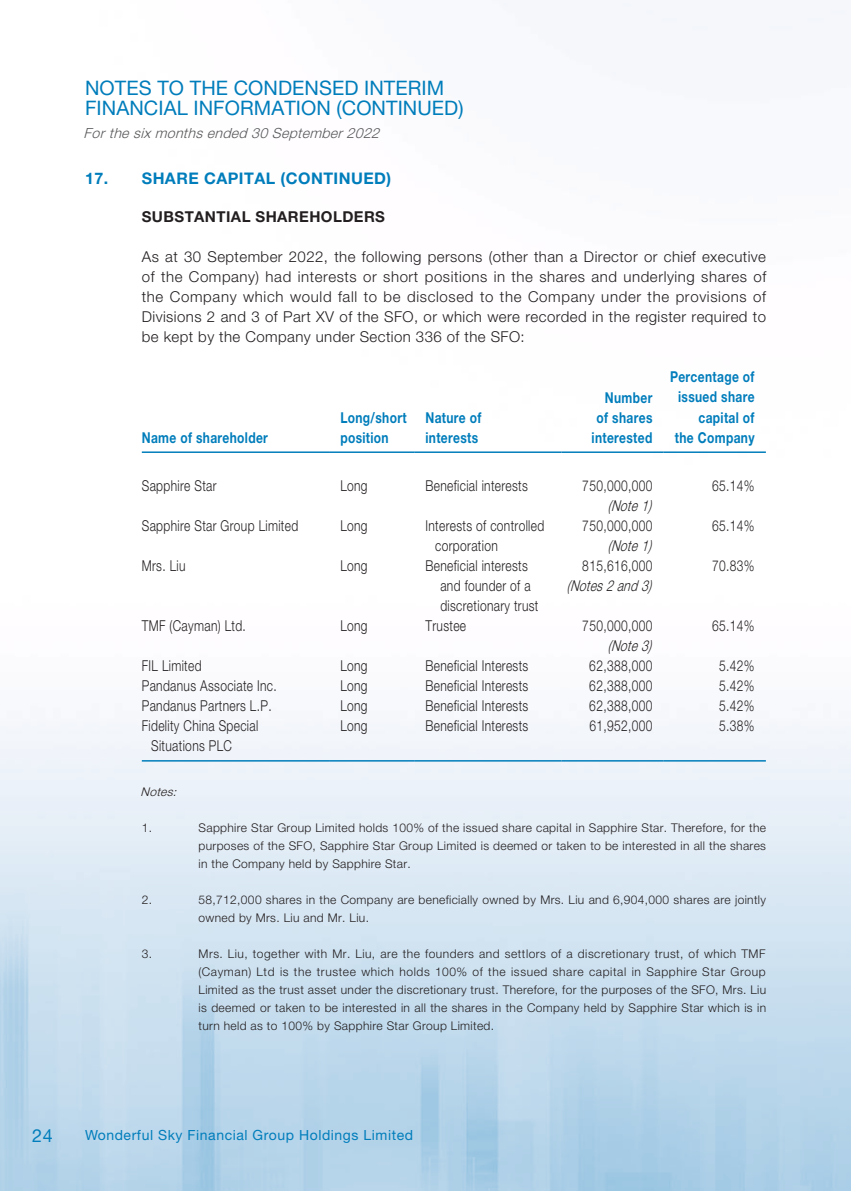
<style>
.page{position:relative;width:851px;height:1191px;background:#fff}
.page>*{position:absolute;margin:0;border:0;box-sizing:border-box;transform-origin:0 0}
.t1{font:20px/20px "Helvetica Neue LT Std";letter-spacing:.005em;color:#007dbb}
.t2{font:18px "Helvetica Neue LT Std";color:#007dbb}
.t3{font:700 16px "Helvetica Neue LT Std";letter-spacing:.03em;color:#007dbb}
.t4{font:300 15px/20px "Helvetica Neue LT Std";letter-spacing:.03em;color:#231f20;scale:.8 1}
.t5{font:300 15px/20px "Helvetica Neue LT Std";letter-spacing:.03em;color:#231f20;text-align:justify}
.t6{font:700 15px/20px "Helvetica Neue LT Std";letter-spacing:.03em;color:#007dbb;scale:.8 1}
.t7{font:italic 300 15px "Helvetica Neue LT Std";color:#231f20;scale:.8 1}
.t8{font:700 15px "Helvetica Neue LT Std";letter-spacing:.03em;color:#231f20}
.t9{font:14px "Helvetica Neue LT Std";letter-spacing:.04em;color:#007dbb}
.t10{font:italic 300 14px "Helvetica Neue LT Std";color:#57585a}
.t11{font:300 12px/18px "Helvetica Neue LT Std";letter-spacing:.03em;color:#231f20;text-align:justify}
.t12{font:italic 300 12px "Helvetica Neue LT Std";color:#231f20}
</style>
<div class="page">
<img style="left:0;top:3px;width:850px;height:1188px">
<hr style="left:142px;top:451px;width:187px;height:2px;background:#007dbb">
<hr style="left:329px;top:451px;width:85px;height:2px;background:#007dbb">
<hr style="left:414px;top:451px;width:147px;height:2px;background:#007dbb">
<hr style="left:561px;top:451px;width:102px;height:2px;background:#007dbb">
<hr style="left:663px;top:451px;width:102px;height:2px;background:#007dbb">
<hr style="left:142px;top:760px;width:187px;height:1px;background:#007dbb">
<hr style="left:329px;top:760px;width:85px;height:1px;background:#007dbb">
<hr style="left:414px;top:760px;width:147px;height:1px;background:#007dbb">
<hr style="left:561px;top:760px;width:102px;height:1px;background:#007dbb">
<hr style="left:663px;top:760px;width:102px;height:1px;background:#007dbb">
<h1 class="t1" style="left:85px;top:77px;width:380px">NOTES TO THE CONDENSED INTERIM<br>FINANCIAL INFORMATION (CONTINUED)</h1>
<p class="t10" style="left:84px;top:124px;width:301px">Forthe sixmonthsended 30 September2022</p>
<h3 class="t3" style="left:85px;top:169px;width:307px">17. SHARE CAPITAL (CONTINUED)</h3>
<p class="t8" style="left:142px;top:208px;width:245px">SUBSTANTIAL SHAREHOLDERS</p>
<p class="t5" style="left:142px;top:247px;width:625px">As at 30 September 2022, the following persons (other than a Director or chief executive of the Company) had interests or short positions in the shares and underlying shares of the Company which would fall to be disclosed to the Company under the provisions of Divisions 2 and 3 of Part XV of the SFO, or which were recorded in the register required to be kept by the Company under Section 336 of the SFO:</p>
<p class="t6" style="left:142px;top:427px;width:159px">Name of shareholder</p>
<p class="t6" style="left:340px;top:407px;width:84px">Long/short position</p>
<p class="t6" style="left:425px;top:407px;width:72px">Nature of interests</p>
<p class="t6" style="left:591px;top:387px;width:77px;text-align:right">Number of shares interested</p>
<p class="t4" style="left:142px;top:475px;width:95px">Sapphire Star</p>
<p class="t4" style="left:340px;top:475px;width:36px">Long</p>
<p class="t4" style="left:425px;top:475px;width:129px">Beneficial interests</p>
<p class="t4" style="left:582px;top:475px;width:89px">750,000,000</p>
<p class="t7" style="left:607px;top:496px;width:57px">(Note1)</p>
<p class="t4" style="left:142px;top:515px;width:197px">Sapphire Star Group Limited</p>
<p class="t4" style="left:340px;top:515px;width:36px">Long</p>
<p class="t4" style="left:435px;top:515px;width:138px;text-indent:-10px">In terests of controlled corporation</p>
<p class="t4" style="left:582px;top:515px;width:89px">750,000,000</p>
<p class="t7" style="left:607px;top:536px;width:57px">(Note1)</p>
<p class="t4" style="left:142px;top:555px;width:56px">Mrs. Liu</p>
<p class="t4" style="left:340px;top:555px;width:36px">Long</p>
<p class="t4" style="left:440px;top:555px;width:124px;text-indent:-15px">Be neficial interests and founder of a discretionary trust</p>
<p class="t4" style="left:582px;top:555px;width:89px">815,616,000</p>
<p class="t7" style="left:566px;top:576px;width:108px">(Notes2and3)</p>
<p class="t4" style="left:142px;top:615px;width:132px">TMF (Cayman) Ltd.</p>
<p class="t4" style="left:340px;top:615px;width:36px">Long</p>
<p class="t4" style="left:425px;top:615px;width:52px">Trustee</p>
<p class="t4" style="left:582px;top:615px;width:89px">750,000,000</p>
<p class="t7" style="left:607px;top:636px;width:57px">(Note3)</p>
<p class="t6" style="left:670px;top:367px;width:107px;text-align:right">Percentage of issued share capital of<br>the Company</p>
<p class="t4" style="left:712px;top:475px;width:54px">65.14%</p>
<p class="t4" style="left:712px;top:515px;width:54px">65.14%</p>
<p class="t4" style="left:712px;top:555px;width:54px">70.83%</p>
<p class="t4" style="left:712px;top:615px;width:54px">65.14%</p>
<p class="t4" style="left:142px;top:655px;width:76px">FIL Limited</p>
<p class="t4" style="left:340px;top:655px;width:36px">Long</p>
<p class="t4" style="left:425px;top:655px;width:130px">Beneficial Interests</p>
<p class="t4" style="left:589px;top:655px;width:80px">62,388,000</p>
<p class="t4" style="left:719px;top:655px;width:46px">5.42%</p>
<p class="t4" style="left:142px;top:675px;width:170px">Pandanus Associate Inc.</p>
<p class="t4" style="left:340px;top:675px;width:36px">Long</p>
<p class="t4" style="left:425px;top:675px;width:130px">Beneficial Interests</p>
<p class="t4" style="left:589px;top:675px;width:80px">62,388,000</p>
<p class="t4" style="left:719px;top:675px;width:46px">5.42%</p>
<p class="t4" style="left:142px;top:695px;width:164px">Pandanus Partners L.P.</p>
<p class="t4" style="left:340px;top:695px;width:36px">Long</p>
<p class="t4" style="left:425px;top:695px;width:130px">Beneficial Interests</p>
<p class="t4" style="left:589px;top:695px;width:80px">62,388,000</p>
<p class="t4" style="left:719px;top:695px;width:46px">5.42%</p>
<p class="t4" style="left:151px;top:715px;width:135px;text-indent:-9px">Fi delity China Special<br>Situations PLC</p>
<p class="t4" style="left:340px;top:715px;width:36px">Long</p>
<p class="t4" style="left:425px;top:715px;width:130px">Beneficial Interests</p>
<p class="t4" style="left:589px;top:715px;width:80px">61,952,000</p>
<p class="t4" style="left:719px;top:715px;width:46px">5.38%</p>
<p class="t12" style="left:141px;top:784px;width:41px">Notes:</p>
<p class="t11" style="left:142px;top:818px;width:12px">1.</p>
<p class="t11" style="left:198px;top:818px;width:569px">Sapphire Star Group Limited holds 100% of the issued share capital in Sapphire Star. Therefore, for the purposes of the SFO, Sapphire Star Group Limited is deemed or taken to be interested in all the shares in the Company held by Sapphire Star.</p>
<p class="t11" style="left:142px;top:890px;width:12px">2.</p>
<p class="t11" style="left:198px;top:890px;width:569px">58,712,000 shares in the Company are beneficially owned by Mrs. Liu and 6,904,000 shares are jointly owned by Mrs. Liu and Mr. Liu.</p>
<p class="t11" style="left:142px;top:944px;width:12px">3.</p>
<p class="t11" style="left:198px;top:944px;width:569px">Mrs. Liu, together with Mr. Liu, are the founders and settlors of a discretionary trust, of which TMF (Cayman) Ltd is the trustee which holds 100% of the issued share capital in Sapphire Star Group Limited as the trust asset under the discretionary trust. Therefore, for the purposes of the SFO, Mrs. Liu is deemed or taken to be interested in all the shares in the Company held by Sapphire Star which is in turn held as to 100% by Sapphire Star Group Limited.</p>
<h2 class="t2" style="left:32px;top:1124px;width:22px">24</h2>
<p class="t9" style="left:85px;top:1127px;width:329px">Wonderful Sky Financial Group Holdings Limited</p>
</div>
